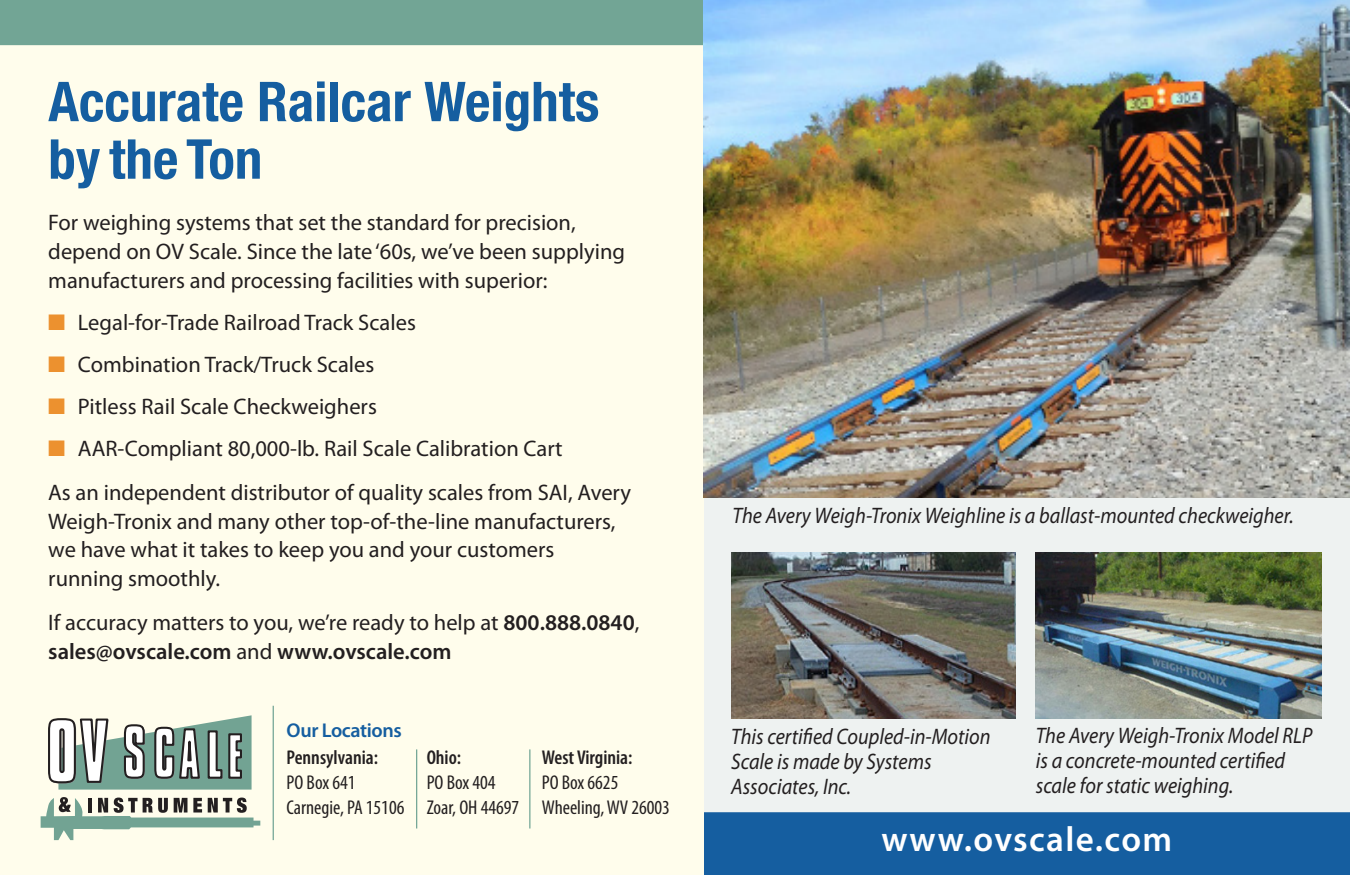
<style>
.page{position:relative;width:1350px;height:875px;background:#fff}
.page>*{position:absolute;margin:0;border:0;box-sizing:border-box;transform-origin:0 0}
.t1{font:700 condensed 55px/57.5px "Helvetica Neue LT Std";color:#155ea0}
.t2{font:600 35px "Myriad Pro";letter-spacing:.04em;color:#fff}
.t3{font:22.5px/28.8px "Myriad Pro";color:#231f20}
.t4{font:italic 22.5px/25px "Myriad Pro";color:#231f20;scale:.9 1}
.t5{font:condensed 20px/25px "Myriad Pro";color:#231f20}
.t6{font:600 condensed 20px "Myriad Pro";color:#231f20}
.t7{font:600 20px "Myriad Pro";letter-spacing:-.02em;color:#155ea0}
.s1{color:#ec912f}
.s2{font-weight:600}
</style>
<div class="page">
<div style="left:691px;top:449px;width:658px;height:425px;background:#eef2f1"></div>
<div style="left:692px;top:813px;width:657px;height:61px;background:#155ea0"></div>
<div style="left:691px;top:812px;width:658px;height:63px;border:2px solid #155ea0"></div>
<div style="left:0;top:35px;width:703px;height:840px;background:#fffdec"></div>
<svg style="left:41px;top:715px;width:219px;height:125px"></svg>
<hr style="left:272px;top:705px;width:2px;height:135px;background:#72a595">
<hr style="left:416px;top:749px;width:1px;height:79px;background:#72a595">
<hr style="left:529px;top:749px;width:1px;height:79px;background:#72a595">
<img style="left:703px;top:0;width:646px;height:497px">
<img style="left:731px;top:552px;width:284px;height:166px">
<img style="left:1035px;top:552px;width:285px;height:166px">
<svg style="left:0;top:0;width:876px;height:45px;background:#7aada9"></svg>
<p class="t1" style="left:48px;top:72px;width:552px">Accurate Railcar Weights by the Ton</p>
<p class="t3" style="left:48px;top:208px;width:578px">For weighing systems that set the standard for precision, depend on OV Scale. Since the late ‘60s, we’ve been supplying manufacturers and processing facilities with superior:</p>
<p class="t3" style="left:48px;top:308px;width:369px"><span class="s1">■</span> Legal-for-Trade Railroad Track Scales</p>
<p class="t3" style="left:48px;top:350px;width:327px"><span class="s1">■</span> Combination Track/Truck Scales</p>
<p class="t3" style="left:48px;top:392px;width:330px"><span class="s1">■</span> Pitless Rail Scale Checkweighers</p>
<p class="t3" style="left:48px;top:434px;width:516px"><span class="s1">■</span> AAR-Compliant 80,000-lb. Rail Scale Calibration Cart</p>
<p class="t3" style="left:48px;top:477px;width:584px">As an independent distributor of quality scales from SAI, Avery Weigh-Tronix and many other top-of-the-line manufacturers, we have what it takes to keep you and your customers running smoothly.</p>
<p class="t3" style="left:48px;top:607px;width:592px">If accuracy matters to you, we’re ready to help at <span class="s2">800.888.0840</span>, <span class="s2">sales@ovscale.com</span> and <span class="s2">www.ovscale.com</span></p>
<p class="t4" style="left:732px;top:502px;width:625px">The Avery Weigh-Tronix Weighline is a ballast-mounted checkweigher.</p>
<p class="t7" style="left:286px;top:718px;width:117px">Our Locations</p>
<p class="t4" style="left:731px;top:723px;width:290px">This certified Coupled-in-Motion<br>Scale is made by Systems<br>Associates, Inc.</p>
<p class="t6" style="left:286px;top:745px;width:93px">Pennsylvania:</p>
<p class="t6" style="left:426px;top:745px;width:36px">Ohio:</p>
<p class="t6" style="left:541px;top:745px;width:92px">West Virginia:</p>
<p class="t5" style="left:286px;top:770px;width:70px">PO Box 641</p>
<p class="t5" style="left:426px;top:770px;width:70px">PO Box 404</p>
<p class="t5" style="left:286px;top:770px;width:385px;text-indent:255px">PO Box 6625<br>Carnegie, PA 15106 Zoar, OH 44697 Wheeling, WV 26003</p>
<p class="t4" style="left:1035px;top:722px;width:309px">The Avery Weigh-Tronix Model RLP is a concrete-mounted certified scale for static weighing.</p>
<p class="t2" style="left:881px;top:817px;width:292px">www.ovscale.com</p>
</div>
